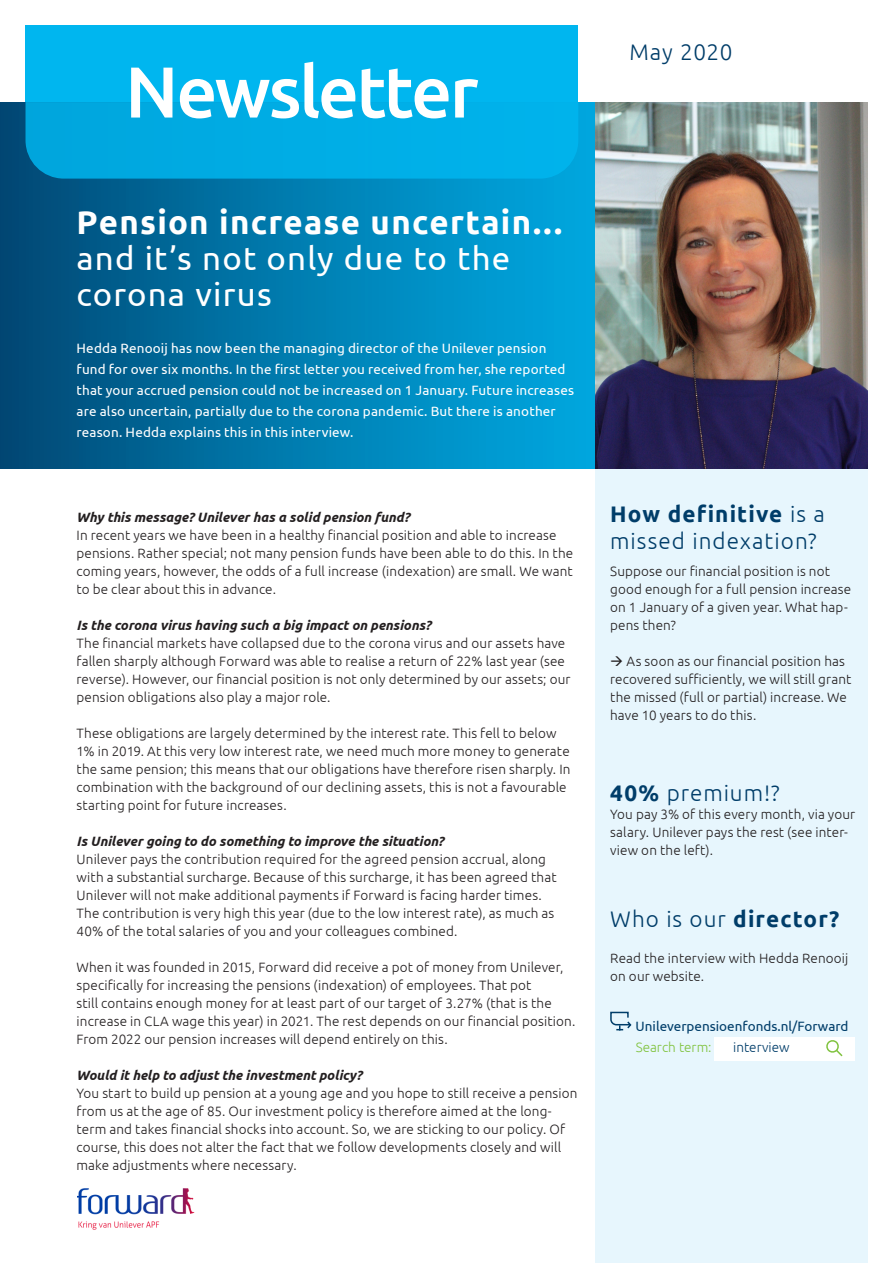
<style>
.page{position:relative;width:893px;height:1263px;background:#fff}
.page>*{position:absolute;margin:0;border:0;box-sizing:border-box;transform-origin:0 0}
.t1{font:500 72px "Ubuntu";letter-spacing:-.035em;color:#fff}
.t2{font:33px/36px "Ubuntu";letter-spacing:.035em;color:#fff}
.Kop_kader{font:300 22.5px/27px "Ubuntu";letter-spacing:.045em;color:#003d69}
.Kop_kader-2{font:700 22.5px "Ubuntu";letter-spacing:.05em;color:#003d69}
.Platte_tekst{font:300 13.5px/18px "Ubuntu";letter-spacing:.01em;color:#231f20}
.Inleiding{font:13.5px/21px "Ubuntu";letter-spacing:.01em;color:#fff}
.Question{font:italic 700 13.5px "Ubuntu";color:#231f20}
.t3{font:13.5px/21.6px "Ubuntu";color:#003d69}
.t4{font:300 13.5px "Ubuntu";color:#003d69}
.s1{font-weight:700}
.s2{font-weight:300}
.s3{font-weight:300;color:#81c340}
</style>
<div class="page">
<svg style="left:0;top:102px;width:595px;height:366px;background:#0079ac"></svg>
<div style="left:595px;top:432px;width:272px;height:831px;background:#e7f6fd"></div>
<div style="left:714px;top:1037px;width:140px;height:24px;background:#fff"></div>
<img style="left:595px;top:102px;width:272px;height:366px">
<img style="left:78px;top:1188px;width:117px;height:42px">
<div style="left:26px;top:102px;width:552px;height:77px;background:#00ade5"></div>
<div style="left:26px;top:26px;width:552px;height:76px;background:#00b6ef"></div>
<svg style="left:610px;top:1011px;width:22px;height:19px"></svg>
<svg style="left:826px;top:1040px;width:17px;height:17px"></svg>
<p class="t1" style="left:125px;top:46px;width:355px">Newsletter</p>
<p class="Kop_kader" style="left:629px;top:38px;width:105px">May 2020</p>
<p class="t2" style="left:77px;top:203px;width:487px"><span class="s1">Pension increase uncertain... </span>and it’s not only due to the corona virus</p>
<p class="Inleiding" style="left:77px;top:337px;width:499px">Hedda Renooij has now been the managing director of the Unilever pension fund for over six months. In the first letter you received from her, she reported that your accrued pension could not be increased on 1 January. Future increases are also uncertain, partially due to the corona pandemic. But there is another reason. Hedda explains this in this interview.</p>
<p class="Question" style="left:77px;top:509px;width:335px">Why this message? Unilever has a solid pension fund?</p>
<p class="Platte_tekst" style="left:77px;top:526px;width:498px">In recent years we have been in a healthy financial position and able to increase pensions. Rather special; not many pension funds have been able to do this. In the coming years, however, the odds of a full increase (indexation) are small. We want to be clear about this in advance.</p>
<p class="Question" style="left:77px;top:617px;width:356px">Is the corona virus having such a big impact on pensions?</p>
<p class="Platte_tekst" style="left:77px;top:634px;width:495px">The financial markets have collapsed due to the corona virus and our assets have fallen sharply although Forward was able to realise a return of 22% last year (see reverse). However, our financial position is not only determined by our assets; our pension obligations also play a major role.</p>
<p class="Platte_tekst" style="left:77px;top:724px;width:495px">These obligations are largely determined by the interest rate. This fell to below 1% in 2019. At this very low interest rate, we need much more money to generate the same pension; this means that our obligations have therefore risen sharply. In combination with the background of our declining assets, this is not a favourable starting point for future increases.</p>
<p class="Question" style="left:77px;top:833px;width:369px">Is Unilever going to do something to improve the situation?</p>
<p class="Platte_tekst" style="left:77px;top:850px;width:482px">Unilever pays the contribution required for the agreed pension accrual, along with a substantial surcharge. Because of this surcharge, it has been agreed that<br>Unilever will not make additional payments if Forward is facing harder times.</p>
<p class="Platte_tekst" style="left:77px;top:904px;width:479px">The contribution is very high this year (due to the low interest rate), as much as<br>40% of the total salaries of you and your colleagues combined.</p>
<p class="Platte_tekst" style="left:77px;top:958px;width:500px">When it was founded in 2015, Forward did receive a pot of money from Unilever, specifically for increasing the pensions (indexation) of employees. That pot<br>still contains enough money for at least part of our target of 3.27% (that is the increase in CLA wage this year) in 2021. The rest depends on our financial position.<br>From 2022 our pension increases will depend entirely on this.</p>
<p class="Question" style="left:77px;top:1067px;width:287px">Would it help to adjust the investment policy?</p>
<p class="Platte_tekst" style="left:77px;top:1084px;width:502px">You start to build up pension at a young age and you hope to still receive a pension from us at the age of 85. Our investment policy is therefore aimed at the long&shy;term and takes financial shocks into account. So, we are sticking to our policy. Of course, this does not alter the fact that we follow developments closely and will make adjustments where necessary.</p>
<p class="Kop_kader" style="left:610px;top:500px;width:216px"><span class="s1">How definitive</span> is a missed indexation?</p>
<p class="Platte_tekst" style="left:610px;top:562px;width:242px">Suppose our financial position is not good enough for a full pension increase on 1 January of a given year. What hap&shy;pens then?</p>
<p class="Platte_tekst" style="left:610px;top:652px;width:243px">→ As soon as our financial position has recovered sufficiently, we will still grant the missed (full or partial) increase. We have 10 years to do this.</p>
<p class="Kop_kader" style="left:610px;top:779px;width:171px"><span class="s1">40%</span> premium!?</p>
<p class="Platte_tekst" style="left:610px;top:805px;width:247px">You pay 3% of this every month, via your salary. Unilever pays the rest (see inter&shy;view on the left).</p>
<p class="Kop_kader-2" style="left:610px;top:905px;width:231px"><span class="s2">Who is our</span> director?</p>
<p class="Platte_tekst" style="left:610px;top:949px;width:240px">Read the interview with Hedda Renooij on our website.</p>
<p class="t3" style="left:636px;top:1014px;width:215px">Unileverpensioenfonds.nl/Forward<br><span class="s3">Search term:</span></p>
<p class="t4" style="left:733px;top:1039px;width:58px">interview</p>
</div>
